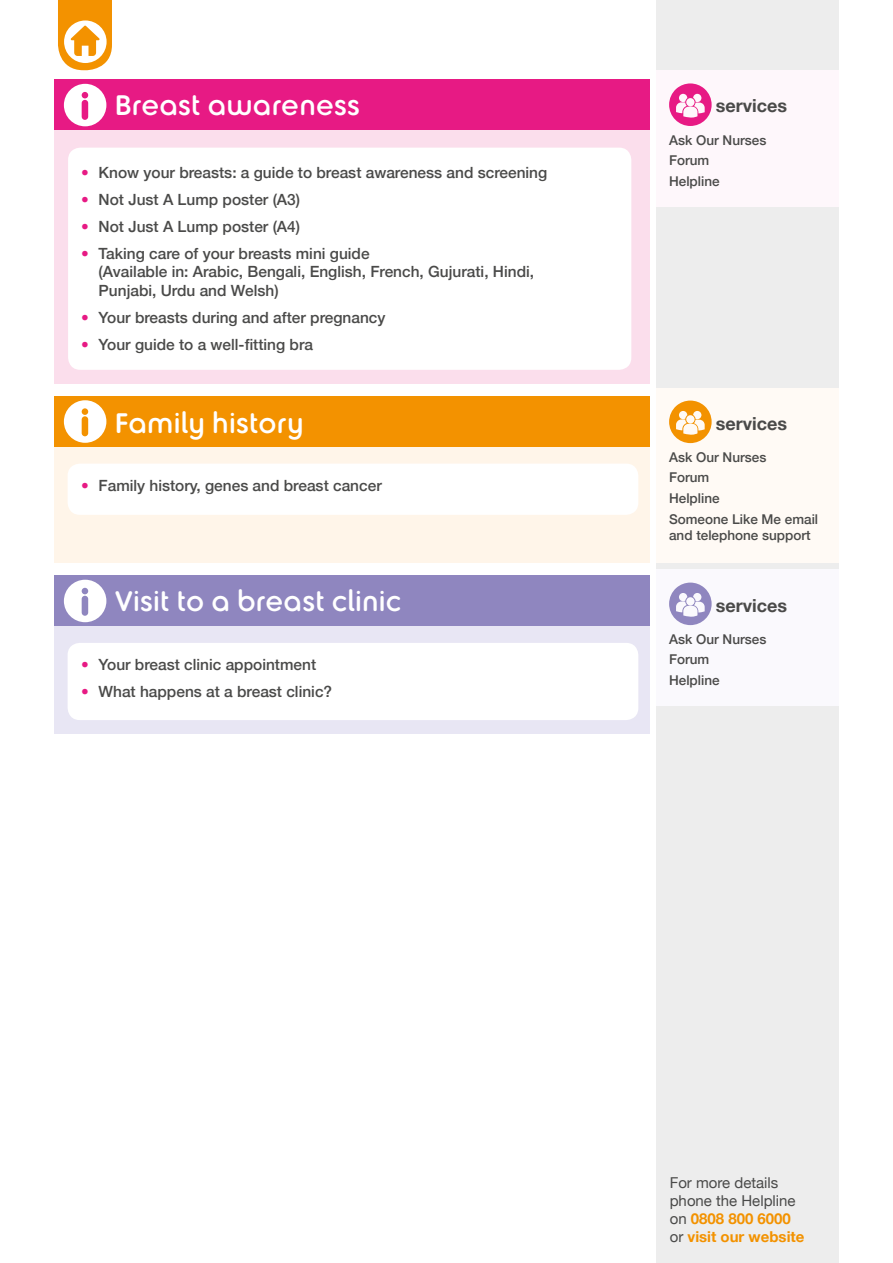
<style>
.page{position:relative;width:893px;height:1263px;background:#fff}
.page>*{position:absolute;margin:0;border:0;box-sizing:border-box;transform-origin:0 0}
.t1{font:500 30px "Betty";letter-spacing:.03em;color:#fff}
.t2{font:700 18px "Helvetica Neue";color:#4a4a49}
.t3{font:500 15.45px/18.6px "Helvetica Neue";color:#4a4a49}
.t4{font:15px/18px "Helvetica Neue";color:#4a4a49}
.t5{font:500 13.5px/20.7px "Helvetica Neue";color:#4a4a49}
.s1{color:#e71a84}
.s2{font-weight:700;color:#f39200}
</style>
<div class="page">
<div style="left:656px;top:0;width:183px;height:1263px;background:#ededed"></div>
<div style="left:54px;top:107px;width:595px;height:276px;background:#fbdeec"></div>
<div style="left:54px;top:80px;width:595px;height:50px;background:#e71a84"></div>
<div style="left:68px;top:148px;width:563px;height:222px;background:#fff;border-radius:12px"></div>
<svg style="left:64px;top:84px;width:42px;height:42px"></svg>
<svg style="left:58px;top:0;width:54px;height:70px"></svg>
<div style="left:656px;top:71px;width:183px;height:136px;background:#fef7fb"></div>
<svg style="left:669px;top:83px;width:43px;height:43px"></svg>
<div style="left:54px;top:600px;width:595px;height:134px;background:#e8e6f4"></div>
<div style="left:68px;top:643px;width:570px;height:77px;background:#fff;border-radius:12px"></div>
<div style="left:54px;top:575px;width:595px;height:50px;background:#8f86bf"></div>
<svg style="left:64px;top:580px;width:42px;height:42px"></svg>
<div style="left:54px;top:421px;width:595px;height:142px;background:#fff5e9"></div>
<div style="left:68px;top:464px;width:570px;height:51px;background:#fff;border-radius:12px"></div>
<div style="left:54px;top:396px;width:595px;height:50px;background:#f39200"></div>
<svg style="left:64px;top:400px;width:42px;height:43px"></svg>
<div style="left:656px;top:570px;width:183px;height:136px;background:#faf9fd"></div>
<svg style="left:669px;top:583px;width:43px;height:42px"></svg>
<div style="left:656px;top:388px;width:183px;height:175px;background:#fffaf5"></div>
<svg style="left:669px;top:401px;width:43px;height:42px"></svg>
<h1 class="t1" style="left:115px;top:93px;width:246px">Breast awareness</h1>
<p class="t3" style="left:81px;top:162px;width:468px"><span class="s1">•</span> Know your breasts: a guide to breast awareness and screening</p>
<p class="t3" style="left:81px;top:189px;width:221px"><span class="s1">•</span> Not Just A Lump poster (A3)</p>
<p class="t3" style="left:81px;top:216px;width:221px"><span class="s1">•</span> Not Just A Lump poster (A4)</p>
<p class="t3" style="left:99px;top:243px;width:437px;text-indent:-18px"><span class="s1">•</span> Taking care of your breasts mini guide<br>(Available in: Arabic, Bengali, English, French, Gujurati, Hindi,<br>Punjabi, Urdu and Welsh)</p>
<p class="t3" style="left:81px;top:307px;width:306px"><span class="s1">•</span> Your breasts during and after pregnancy</p>
<p class="t3" style="left:81px;top:334px;width:233px"><span class="s1">•</span> Your guide to a well-fitting bra</p>
<h1 class="t1" style="left:115px;top:411px;width:190px">Family history</h1>
<p class="t3" style="left:81px;top:475px;width:302px"><span class="s1">•</span> Family history, genes and breast cancer</p>
<h1 class="t1" style="left:115px;top:589px;width:288px">Visit to a breast clinic</h1>
<p class="t3" style="left:81px;top:654px;width:237px"><span class="s1">•</span> Your breast clinic appointment</p>
<p class="t3" style="left:81px;top:681px;width:253px"><span class="s1">•</span> What happens at a breast clinic?</p>
<p class="t2" style="left:716px;top:92px;width:73px">services</p>
<p class="t5" style="left:669px;top:128px;width:99px">Ask Our Nurses<br>Forum<br>Helpline</p>
<p class="t2" style="left:716px;top:409px;width:73px">services</p>
<p class="t5" style="left:669px;top:445px;width:151px">Ask Our Nurses<br>Forum<br>Helpline<br>Someone Like Me email</p>
<p class="t5" style="left:669px;top:524px;width:143px">and telephone support</p>
<p class="t2" style="left:716px;top:591px;width:73px">services</p>
<p class="t5" style="left:669px;top:627px;width:99px">Ask Our Nurses<br>Forum<br>Helpline</p>
<p class="t4" style="left:670px;top:1175px;width:136px">For more details phone the Helpline on <span class="s2">0808 800 6000 </span>or <span class="s2">visit our website</span></p>
</div>
